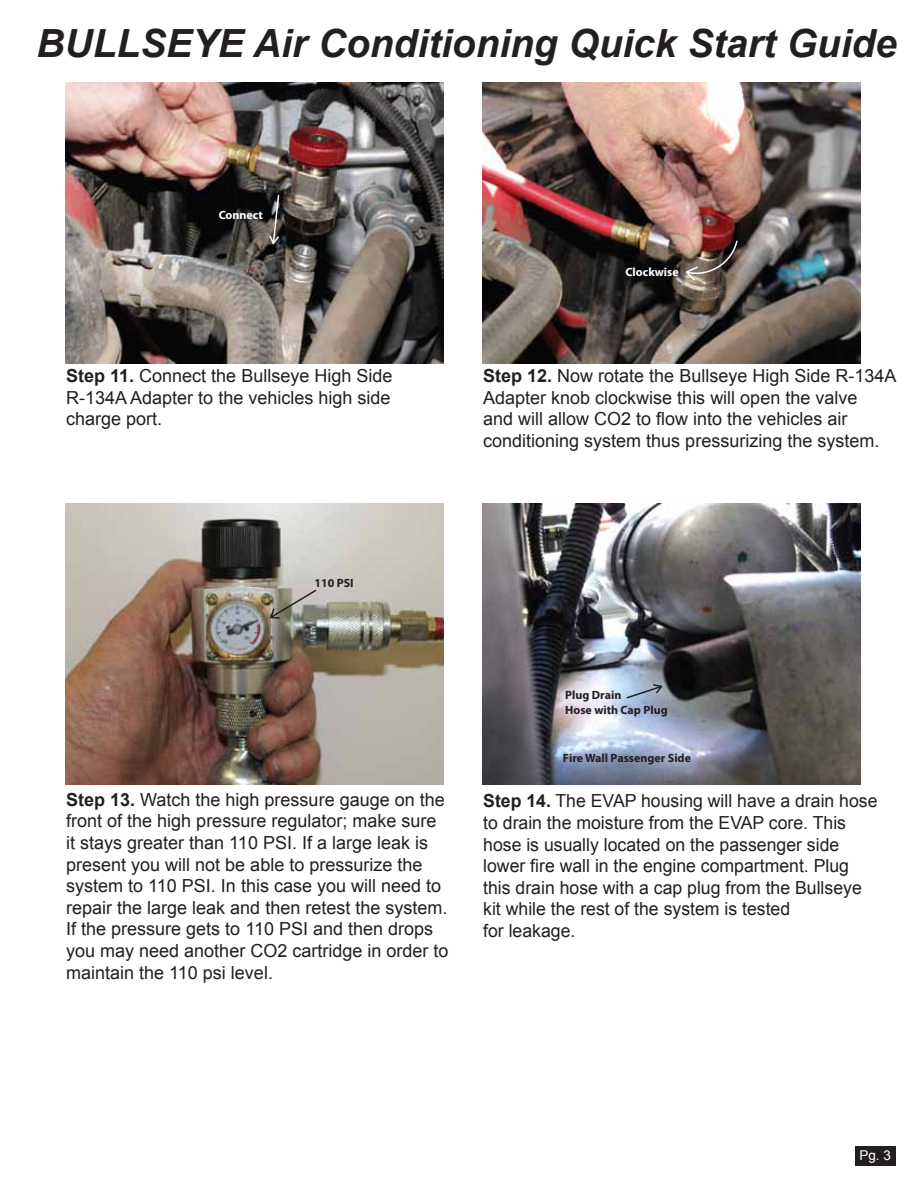
<style>
.page{position:relative;width:918px;height:1188px;background:#fff}
.page>*{position:absolute;margin:0;border:0;box-sizing:border-box;transform-origin:0 0}
.t1{font:italic 700 38.85px "Arial";color:#231f20}
.t2{font:18px/21.6px "Arial";color:#231f20}
.t3{font:13.5px "Arial";color:#fff}
.t4{font:700 12px/14.4px "Myriad Pro";color:#231f20}
.t5{font:700 12px "Myriad Pro";color:#fff}
.s1{font-weight:700}
</style>
<div class="page">
<img style="left:65px;top:82px;width:378px;height:281px">
<img style="left:483px;top:82px;width:378px;height:281px">
<img style="left:684px;top:239px;width:55px;height:43px">
<img style="left:483px;top:504px;width:378px;height:280px">
<img style="left:65px;top:504px;width:378px;height:280px">
<svg style="left:268px;top:193px;width:13px;height:53px"></svg>
<svg style="left:625px;top:683px;width:39px;height:17px"></svg>
<svg style="left:269px;top:588px;width:49px;height:32px;background:#959489"></svg>
<div style="left:855px;top:1147px;width:41px;height:19px;background:#231f20"></div>
<h1 class="t1" style="left:37px;top:17px;width:862px">BULLSEYE Air Conditioning Quick Start Guide</h1>
<p class="t5" style="left:219px;top:207px;width:46px">Connect</p>
<p class="t5" style="left:626px;top:264px;width:55px">Clockwise</p>
<p class="t2" style="left:66px;top:365px;width:328px;text-align:justify"><span class="s1">Step 11.</span> Connect the Bullseye High Side R-134A Adapter to the vehicles high side charge port.</p>
<p class="t2" style="left:483px;top:365px;width:415px"><span class="s1">Step 12.</span> Now rotate the Bullseye High Side R-134A Adapter knob clockwise this will open the valve<br>and will allow CO2 to flow into the vehicles air conditioning system thus pressurizing the system.</p>
<p class="t4" style="left:314px;top:576px;width:41px">110 PSI</p>
<p class="t2" style="left:66px;top:789px;width:384px"><span class="s1">Step 13.</span> Watch the high pressure gauge on the front of the high pressure regulator; make sure it stays greater than 110 PSI. If a large leak is present you will not be able to pressurize the system to 110 PSI. In this case you will need to repair the large leak and then retest the system.<br>If the pressure gets to 110 PSI and then drops you may need another CO2 cartridge in order to maintain the 110 psi level.</p>
<p class="t4" style="left:565px;top:688px;width:104px">Plug Drain<br>Hose with Cap Plug</p>
<p class="t4" style="left:563px;top:750px;width:130px">Fire Wall Passenger Side</p>
<p class="t2" style="left:483px;top:791px;width:396px"><span class="s1">Step 14.</span> The EVAP housing will have a drain hose to drain the moisture from the EVAP core. This hose is usually located on the passenger side lower fire wall in the engine compartment. Plug this drain hose with a cap plug from the Bullseye kit while the rest of the system is tested<br>for leakage.</p>
<p class="t3" style="left:859px;top:1147px;width:33px">Pg. 3</p>
</div>
